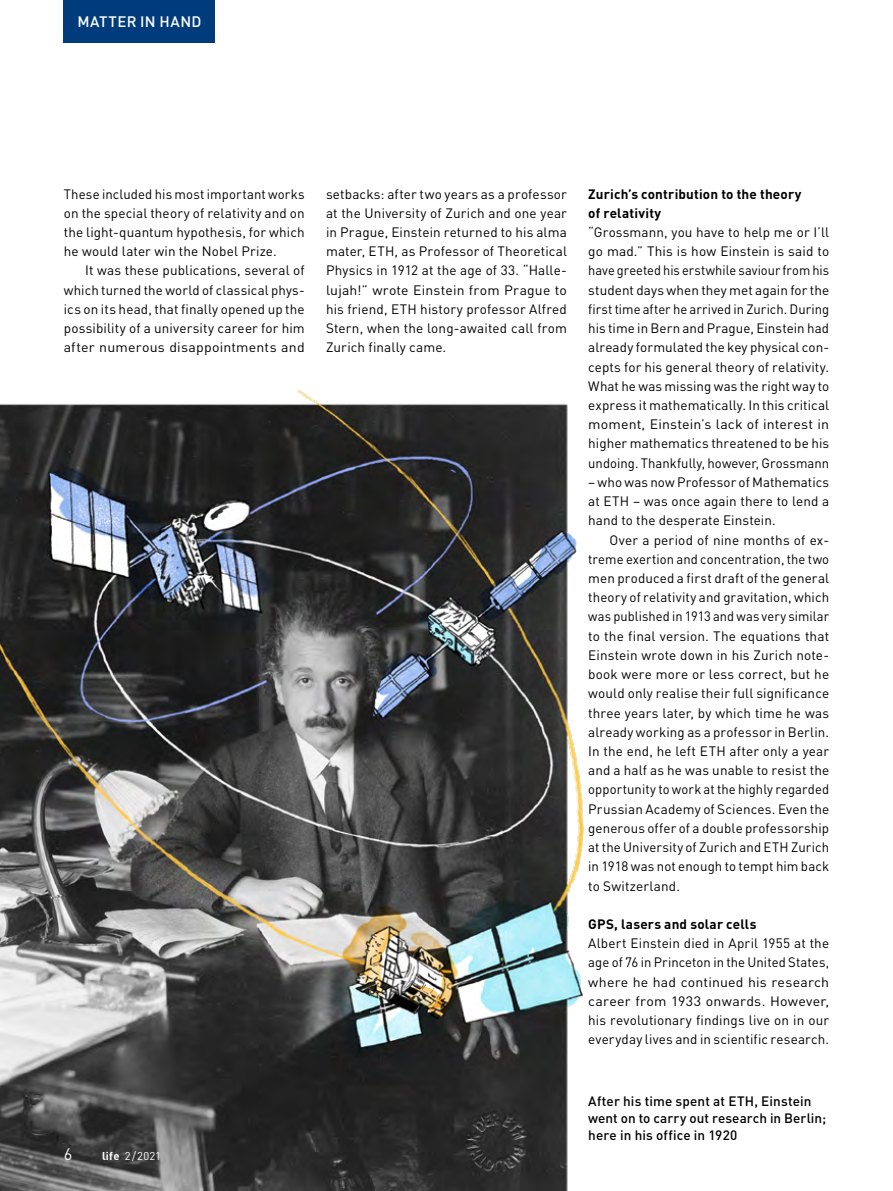
<style>
.page{position:relative;width:893px;height:1191px;background:#fff}
.page>*{position:absolute;margin:0;border:0;box-sizing:border-box;transform-origin:0 0}
.t1{font:16.5px "DIN Pro";color:#fff}
.t2{font:500 15px "DIN Pro";letter-spacing:.03em;color:#fff}
.t3{font:13.5px/19.2px "DIN Pro";letter-spacing:.01em;color:#000;text-align:justify}
.t4{font:500 13.5px/17.2px "DIN Pro";letter-spacing:.01em;color:#000}
.t5{font:700 13.5px/19.2px "DIN Pro";letter-spacing:.015em;color:#000}
.t6{font:11.25px "DIN Pro";color:#fff}
.s1{font-weight:700}
</style>
<div class="page">
<img style="left:0;top:389px;width:584px;height:802px">
<div style="left:64px;top:0;width:151px;height:42px;background:#003c7c"></div>
<p class="t2" style="left:77px;top:9px;width:125px">MATTER IN HAND</p>
<p class="t3" style="left:64px;top:183px;width:242px">These included his most important works on the special theory of relativity and on the light-quantum hypothesis, for which he would later win the Nobel Prize.</p>
<p class="t3" style="left:64px;top:260px;width:242px;text-indent:21px">It was these publications, several of which turned the world of classical phys&shy;ics on its head, that finally opened up the possibility of a university career for him after numerous disappointments and</p>
<p class="t1" style="left:64px;top:1140px;width:10px">6</p>
<p class="t6" style="left:102px;top:1146px;width:61px"><span class="s1">life</span> 2/2021</p>
<p class="t3" style="left:326px;top:183px;width:242px">setbacks: after two years as a professor at the University of Zurich and one year in Prague, Einstein returned to his alma mater, ETH, as Professor of Theoretical Physics in 1912 at the age of 33. “Halle&shy;lujah!” wrote Einstein from Prague to his friend, ETH history professor Alfred Stern, when the long-awaited call from Zurich finally came.</p>
<p class="t5" style="left:588px;top:182px;width:215px">Zurich’s contribution to the theory of relativity</p>
<p class="t3" style="left:588px;top:221px;width:242px">“Grossmann, you have to help me or I’ll go mad.” This is how Einstein is said to have greeted his erstwhile saviour from his student days when they met again for the first time after he arrived in Zurich. During his time in Bern and Prague, Einstein had already formulated the key physical con&shy;cepts for his general theory of relativity.<br>What he was missing was the right way to express it mathematically. In this critical moment, Einstein’s lack of interest in higher mathematics threatened to be his undoing. Thankfully, however, Grossmann</p>
<p class="t3" style="left:588px;top:471px;width:243px">– who was now Professor of Mathematics at ETH – was once again there to lend a hand to the desperate Einstein.</p>
<p class="t3" style="left:588px;top:529px;width:242px;text-indent:21px">Over a period of nine months of ex&shy;treme exertion and concentration, the two men produced a first draft of the general theory of relativity and gravitation, which was published in 1913 and was very similar to the final version. The equations that Einstein wrote down in his Zurich note&shy;book were more or less correct, but he would only realise their full significance three years later, by which time he was already working as a professor in Berlin.<br>In the end, he left ETH after only a year and a half as he was unable to resist the opportunity to work at the highly regarded Prussian Academy of Sciences. Even the generous offer of a double professorship at the University of Zurich and ETH Zurich in 1918 was not enough to tempt him back to Switzerland.</p>
<p class="t5" style="left:588px;top:913px;width:170px">GPS, lasers and solar cells</p>
<p class="t3" style="left:588px;top:932px;width:242px">Albert Einstein died in April 1955 at the age of 76 in Princeton in the United States, where he had continued his research career from 1933 onwards. However, his revolutionary findings live on in our everyday lives and in scientific research.</p>
<p class="t4" style="left:588px;top:1091px;width:239px">After his time spent at ETH, Einstein went on to carry out research in Berlin; here in his office in 1920</p>
</div>
